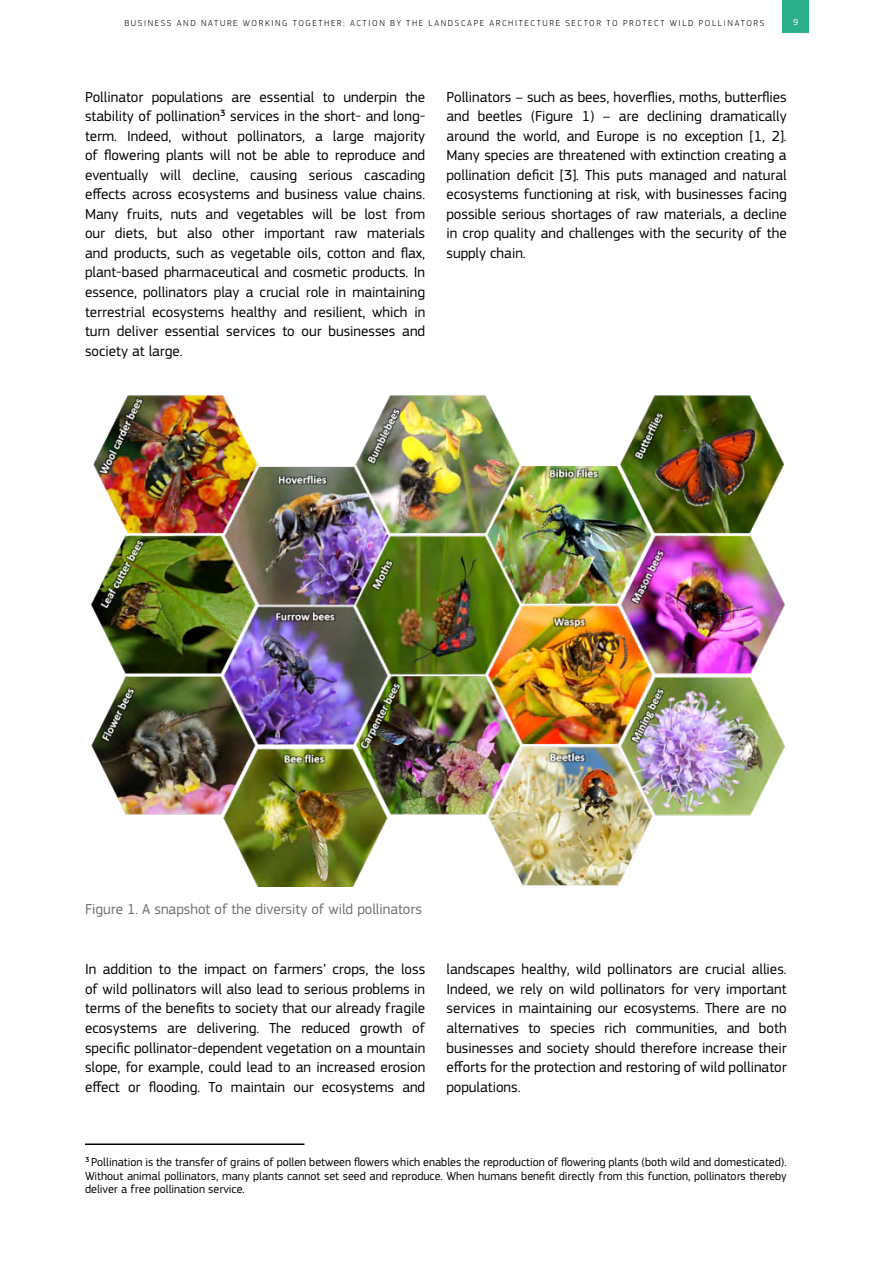
<style>
.page{position:relative;width:893px;height:1263px;background:#fff}
.page>*{position:absolute;margin:0;border:0;box-sizing:border-box;transform-origin:0 0}
.t1{font:15px/19.5px "EC Square Sans Pro";color:#000;text-align:justify}
.t2{font:15px "EC Square Sans Pro";color:#706f6f}
.t3{font:12px/13.5px "EC Square Sans Pro";color:#000;text-align:justify}
.t4{font:300 9px "EC Square Sans Pro";letter-spacing:.18em;color:#000}
.t5{font:9px "EC Square Sans Pro";color:#fff}
.s1{color:#fff}
</style>
<div class="page">
<div style="left:782px;top:0;width:27px;height:33px;background:#2bae8a"></div>
<img style="left:91px;top:395px;width:694px;height:491px">
<hr style="left:85px;top:1143px;width:219px;height:2px;background:#000">
<p class="t4" style="left:124px;top:18px;width:641px">BUSINESS AND NATURE WORKING TOGETHER: ACTION BY THE LANDSCAPE ARCHITECTURE SECTOR TO PROTECT WILD POLLINATORS</p>
<p class="t5" style="left:793px;top:17px;width:7px">9</p>
<p class="t1" style="left:85px;top:87px;width:342px">Pollinator populations are essential to underpin the stability of pollination³ services in the short- and long&shy;term. Indeed, without pollinators, a large majority of flowering plants will not be able to reproduce and eventually will decline, causing serious cascading effects across ecosystems and business value chains.<br>Many fruits, nuts and vegetables will be lost from our diets, but also other important raw materials and products, such as vegetable oils, cotton and flax, plant-based pharmaceutical and cosmetic products. In essence, pollinators play a crucial role in maintaining terrestrial ecosystems healthy and resilient, which in turn deliver essential services to our businesses and society at large.</p>
<p class="t1" style="left:446px;top:87px;width:342px">Pollinators – such as bees, hoverflies, moths, butterflies and beetles (Figure 1) – are declining dramatically around the world, and Europe is no exception [1, 2].<br>Many species are threatened with extinction creating a pollination deficit [3]. This puts managed and natural ecosystems functioning at risk, with businesses facing possible serious shortages of raw materials, a decline in crop quality and challenges with the security of the supply chain.</p>
<p class="t2" style="left:85px;top:900px;width:345px">Figure 1. A snapshot of the diversity of wild pollinators<span class="s1">y</span></p>
<p class="t1" style="left:85px;top:960px;width:342px">In addition to the impact on farmers’ crops, the loss of wild pollinators will also lead to serious problems in terms of the benefits to society that our already fragile ecosystems are delivering. The reduced growth of specific pollinator-dependent vegetation on a mountain slope, for example, could lead to an increased erosion effect or flooding. To maintain our ecosystems and</p>
<p class="t1" style="left:446px;top:960px;width:342px">landscapes healthy, wild pollinators are crucial allies.<br>Indeed, we rely on wild pollinators for very important services in maintaining our ecosystems. There are no alternatives to species rich communities, and both businesses and society should therefore increase their efforts for the protection and restoring of wild pollinator populations.</p>
<p class="t3" style="left:85px;top:1156px;width:703px">³ Pollination is the transfer of grains of pollen between flowers which enables the reproduction of flowering plants (both wild and domesticated).<br>Without animal pollinators, many plants cannot set seed and reproduce. When humans benefit directly from this function, pollinators thereby deliver a free pollination service.</p>
</div>
